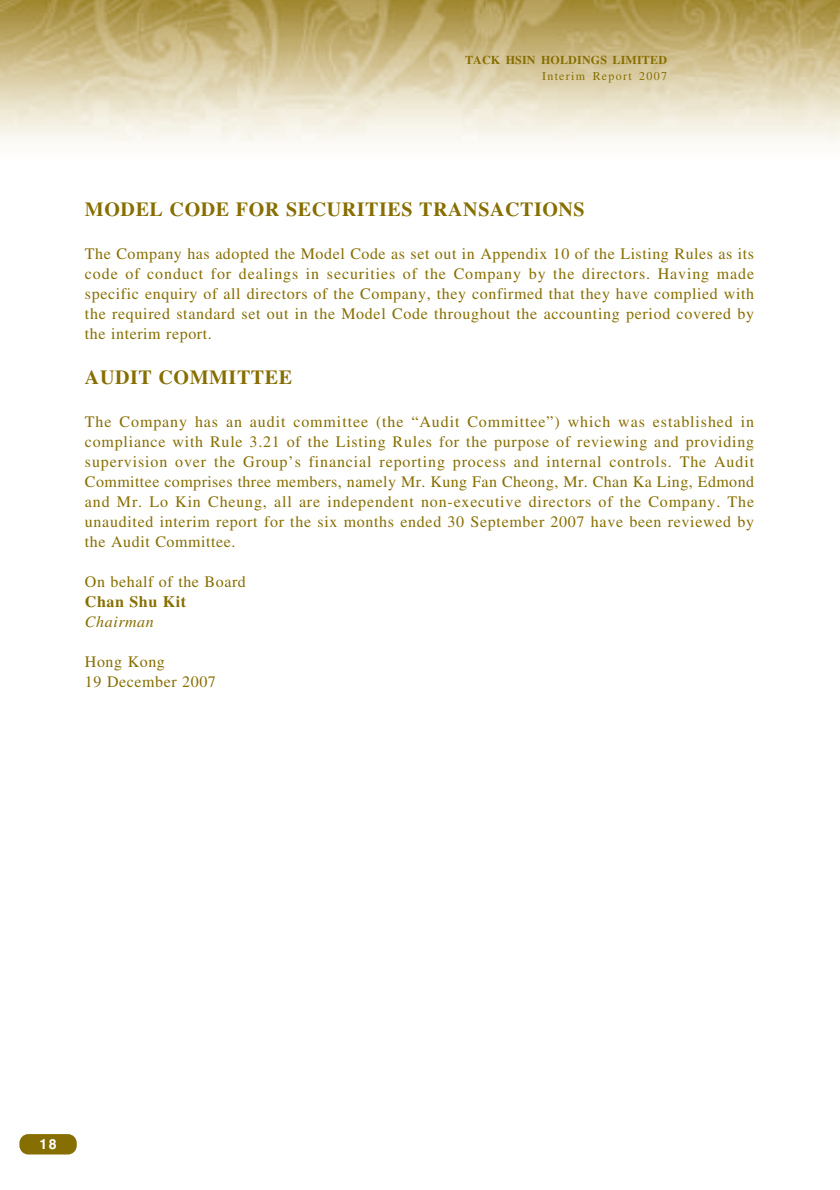
<style>
.page{position:relative;width:840px;height:1190px;background:#fff}
.page>*{position:absolute;margin:0;border:0;box-sizing:border-box;transform-origin:0 0}
.t1{font:700 20px "Times";letter-spacing:.03em;color:#876e00}
.t2{font:16px/20px "Times";letter-spacing:.035em;color:#876e00;text-align:justify}
.t3{font:700 16px "Times";letter-spacing:.035em;color:#876e00}
.t4{font:italic 16px "Times";letter-spacing:.035em;color:#876e00}
.t5{font:700 14px "Helvetica";color:#fff}
.t6{font:700 12px "Times";letter-spacing:.015em;color:#876e00}
.t7{font:12px "Times";letter-spacing:.105em;color:#876e00}
</style>
<div class="page">
<img style="left:0;top:0;width:840px;height:142px">
<svg style="left:19px;top:1134px;width:58px;height:21px"></svg>
<p class="t6" style="left:465px;top:55px;width:203px">TACK HSIN HOLDINGS LIMITED</p>
<p class="t7" style="left:542px;top:72px;width:126px">Interim Report 2007</p>
<p class="t1" style="left:85px;top:201px;width:501px">MODEL CODE FOR SECURITIES TRANSACTIONS</p>
<p class="t2" style="left:85px;top:245px;width:671px">The Company has adopted the Model Code as set out in Appendix 10 of the Listing Rules as its code of conduct for dealings in securities of the Company by the directors. Having made specific enquiry of all directors of the Company, they confirmed that they have complied with the required standard set out in the Model Code throughout the accounting period covered by the interim report.</p>
<p class="t1" style="left:85px;top:369px;width:209px">AUDIT COMMITTEE</p>
<p class="t2" style="left:85px;top:413px;width:671px">The Company has an audit committee (the “Audit Committee”) which was established in compliance with Rule 3.21 of the Listing Rules for the purpose of reviewing and providing supervision over the Group’s financial reporting process and internal controls. The Audit Committee comprises three members, namely Mr. Kung Fan Cheong, Mr. Chan Ka Ling, Edmond and Mr. Lo Kin Cheung, all are independent non-executive directors of the Company. The unaudited interim report for the six months ended 30 September 2007 have been reviewed by the Audit Committee.</p>
<p class="t2" style="left:85px;top:573px;width:162px">On behalf of the Board</p>
<p class="t3" style="left:85px;top:594px;width:103px">Chan Shu Kit</p>
<p class="t4" style="left:85px;top:616px;width:70px">Chairman</p>
<p class="t2" style="left:85px;top:653px;width:132px">Hong Kong<br>19 December 2007</p>
<p class="t5" style="left:39px;top:1139px;width:19px">18</p>
</div>
